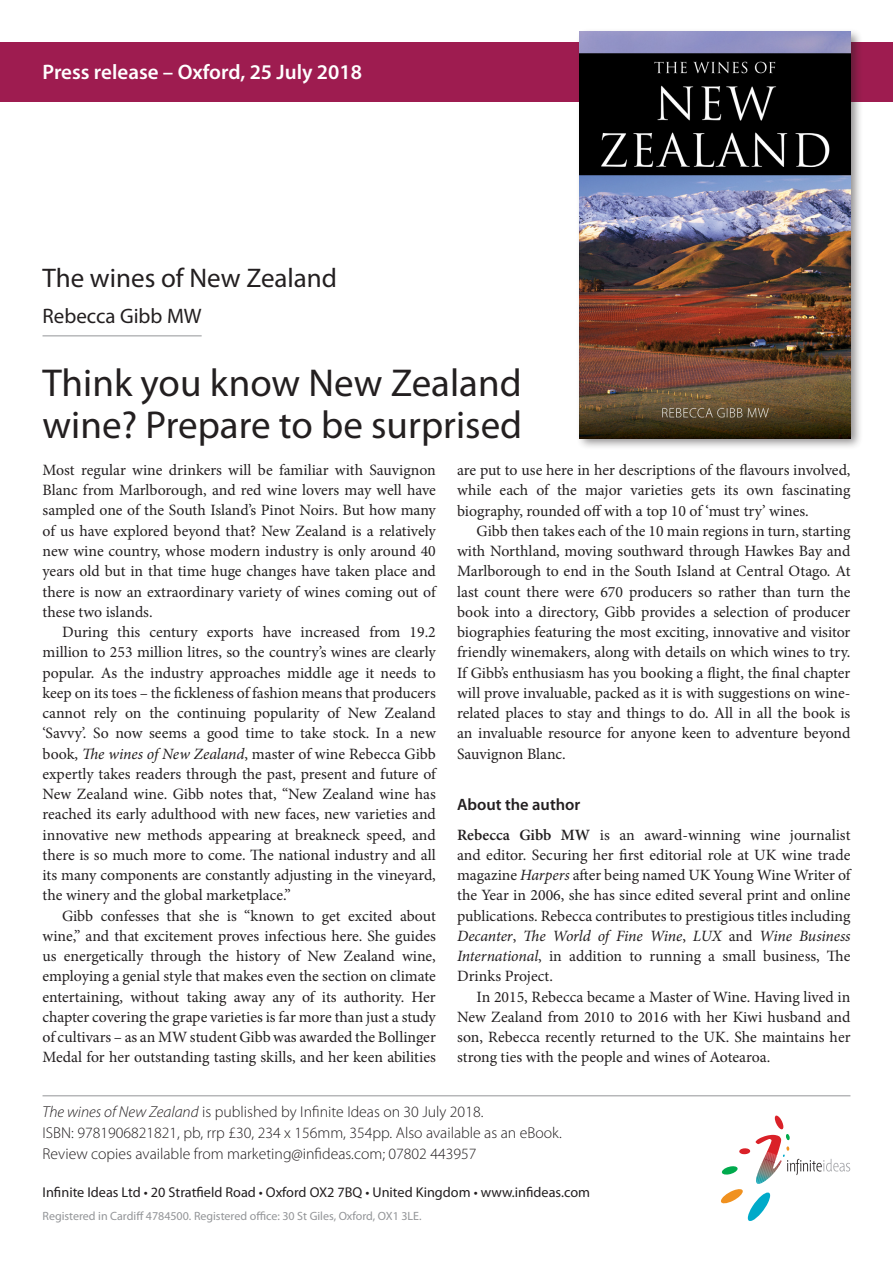
<style>
.page{position:relative;width:893px;height:1263px;background:#fff}
.page>*{position:absolute;margin:0;border:0;box-sizing:border-box;transform-origin:0 0}
.t1{font:39px/42px "Myriad Pro";color:#231f20}
.t2{font:27px "Myriad Pro";color:#231f20}
.t3{font:600 21px "Myriad Pro";color:#fff}
.t4{font:21px "Myriad Pro";color:#231f20}
.t5{font:600 16.5px "Myriad Pro";color:#231f20}
.t6{font:15.75px/20.2px "Minion Pro";color:#231f20;text-align:justify}
.t7{font:300 15.75px/21px "Myriad Pro";color:#231f20}
.t8{font:14.25px "Myriad Pro";color:#231f20}
.t9{font:12px "Myriad Pro";color:#939598}
.s1{font-style:italic}
.s2{font-weight:600}
</style>
<div class="page">
<div style="left:0;top:43px;width:893px;height:59px;background:#9e1c50"></div>
<svg style="left:721px;top:1115px;width:129px;height:106px"></svg>
<div style="left:576px;top:28px;width:287px;height:423px;background:#231f20;opacity:.5"></div>
<img style="left:580px;top:32px;width:270px;height:406px">
<hr style="left:43px;top:335px;width:159px;height:1px;background:#939598">
<hr style="left:43px;top:1095px;width:807px;height:1px;background:#939598">
<h3 class="t3" style="left:43px;top:59px;width:321px">Press release – Oxford, 25 July 2018</h3>
<h2 class="t2" style="left:43px;top:261px;width:296px">The wines of New Zealand</h2>
<h3 class="t4" style="left:43px;top:303px;width:161px">Rebecca Gibb MW</h3>
<h1 class="t1" style="left:43px;top:361px;width:481px">Think you know New Zealand wine? Prepare to be surprised</h1>
<p class="t6" style="left:43px;top:460px;width:395px">Most regular wine drinkers will be familiar with Sauvignon Blanc from Marlborough, and red wine lovers may well have sampled one of the South Island’s Pinot Noirs. But how many of us have explored beyond that? New Zealand is a relatively new wine country, whose modern industry is only around 40 years old but in that time huge changes have taken place and there is now an extraordinary variety of wines coming out of these two islands.</p>
<p class="t6" style="left:43px;top:622px;width:395px;text-indent:19px">During this century exports have increased from 19.2 million to 253 million litres, so the country’s wines are clearly popular. As the industry approaches middle age it needs to keep on its toes – the fickleness of fashion means that producers cannot rely on the continuing popularity of New Zealand ‘Savvy’. So now seems a good time to take stock. In a new book, <span class="s1">The wines of New Zealand</span>, master of wine Rebecca Gibb expertly takes readers through the past, present and future of New Zealand wine. Gibb notes that, “New Zealand wine has reached its early adulthood with new faces, new varieties and innovative new methods appearing at breakneck speed, and there is so much more to come. The national industry and all its many components are constantly adjusting in the vineyard, the winery and the global marketplace.”</p>
<p class="t6" style="left:43px;top:905px;width:395px;text-indent:19px">Gibb confesses that she is “known to get excited about wine,” and that excitement proves infectious here. She guides us energetically through the history of New Zealand wine, employing a genial style that makes even the section on climate entertaining, without taking away any of its authority. Her chapter covering the grape varieties is far more than just a study of cultivars – as an MW student Gibb was awarded the Bollinger Medal for her outstanding tasting skills, and her keen abilities</p>
<p class="t6" style="left:457px;top:460px;width:395px">are put to use here in her descriptions of the flavours involved, while each of the major varieties gets its own fascinating biography, rounded off with a top 10 of ‘must try’ wines.</p>
<p class="t6" style="left:457px;top:521px;width:395px;text-indent:19px">Gibb then takes each of the 10 main regions in turn, starting with Northland, moving southward through Hawkes Bay and Marlborough to end in the South Island at Central Otago. At last count there were 670 producers so rather than turn the book into a directory, Gibb provides a selection of producer biographies featuring the most exciting, innovative and visitor friendly winemakers, along with details on which wines to try.<br>If Gibb’s enthusiasm has you booking a flight, the final chapter will prove invaluable, packed as it is with suggestions on wine&shy;related places to stay and things to do. All in all the book is an invaluable resource for anyone keen to adventure beyond Sauvignon Blanc.</p>
<p class="t5" style="left:457px;top:794px;width:125px">About the author</p>
<p class="t6" style="left:457px;top:824px;width:395px"><span class="s2">Rebecca Gibb MW</span> is an award-winning wine journalist and editor. Securing her first editorial role at UK wine trade magazine <span class="s1">Harpers</span> after being named UK Young Wine Writer of the Year in 2006, she has since edited several print and online publications. Rebecca contributes to prestigious titles including <span class="s1">Decanter</span>, <span class="s1">The World of Fine Wine</span>, <span class="s1">LUX</span> and <span class="s1">Wine Business International</span>, in addition to running a small business, The Drinks Project.</p>
<p class="t6" style="left:457px;top:986px;width:395px;text-indent:19px">In 2015, Rebecca became a Master of Wine. Having lived in New Zealand from 2010 to 2016 with her Kiwi husband and son, Rebecca recently returned to the UK. She maintains her strong ties with the people and wines of Aotearoa.</p>
<p class="t7" style="left:43px;top:1102px;width:521px"><span class="s1">The wines of New Zealand</span> is published by Infinite Ideas on 30 July 2018.<br>ISBN: 9781906821821, pb, rrp £30, 234 x 156mm, 354pp. Also available as an eBook.<br>Review copies available from marketing@infideas.com; 07802 443957</p>
<p class="t8" style="left:43px;top:1183px;width:549px">Infinite Ideas Ltd • 20 Stratfield Road • Oxford OX2 7BQ • United Kingdom • www.infideas.com</p>
<p class="t9" style="left:43px;top:1209px;width:381px">Registered in Cardiff 4784500. Registered office: 30 St Giles, Oxford, OX1 3LE.</p>
</div>
